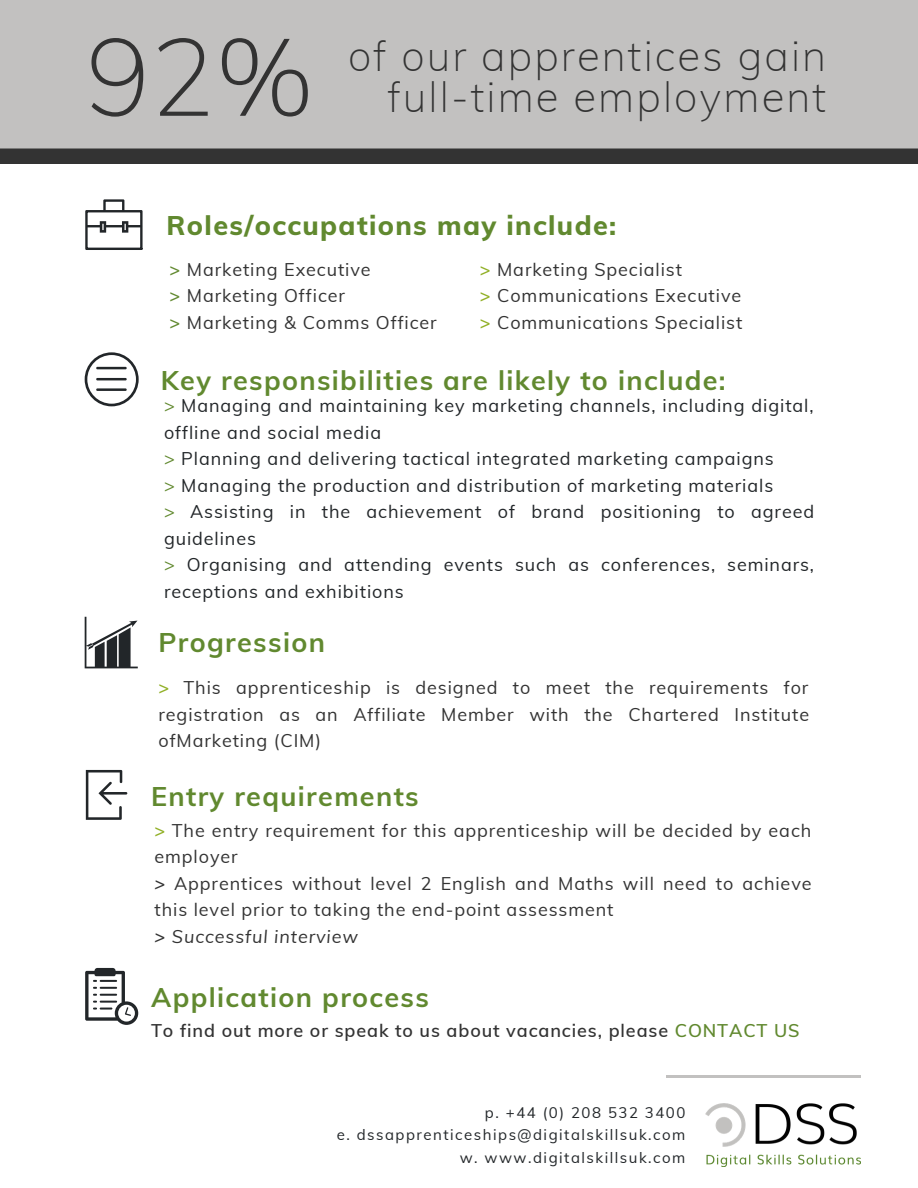
<style>
.page{position:relative;width:918px;height:1188px;background:#fff}
.page>*{position:absolute;margin:0;border:0;box-sizing:border-box;transform-origin:0 0}
.t1{font:200 108px "Muli";color:#333}
.t2{font:200 42px "Muli";letter-spacing:.05em;color:#333}
.t3{font:700 27px "Muli";letter-spacing:.05em;color:#61892f}
.t4{font:800 27px "Muli";letter-spacing:.05em;color:#61892f}
.t5{font:18px/26.5px "Muli";letter-spacing:.05em;color:#333}
.t6{font:18px/26.5px "Muli";letter-spacing:.05em;color:#222629}
.t7{font:600 18px "Muli";letter-spacing:.05em;color:#333}
.t8{font:15px/22.5px "Muli";letter-spacing:.1em;color:#222629;text-align:right}
.s1{font-weight:600;color:#61892f}
.s2{color:#61892f}
.s3{font-weight:600;color:#90af24}
.s4{font-weight:600;font-style:italic}
.s5{font-style:italic}
</style>
<div class="page">
<div style="left:0;top:0;width:918px;height:163px;background:#333"></div>
<div style="left:0;top:0;width:918px;height:149px;background:#c2c1c0"></div>
<hr style="left:666px;top:1075px;width:194px;height:3px;background:#c2c1c0">
<img style="left:705px;top:1103px;width:156px;height:63px">
<svg style="left:85px;top:199px;width:58px;height:51px"></svg>
<svg style="left:85px;top:352px;width:54px;height:54px"></svg>
<hr style="left:96px;top:378px;width:31px;height:2px;background:#222629;border-radius:2px">
<hr style="left:96px;top:367px;width:31px;height:2px;background:#222629;border-radius:2px">
<hr style="left:96px;top:388px;width:31px;height:3px;background:#222629;border-radius:2px">
<svg style="left:85px;top:617px;width:53px;height:51px"></svg>
<svg style="left:86px;top:770px;width:41px;height:50px"></svg>
<svg style="left:85px;top:968px;width:53px;height:57px"></svg>
<h1 class="t1" style="left:85px;top:7px;width:231px">92%</h1>
<h2 class="t2" style="left:348px;top:29px;width:479px">of our apprentices gain</h2>
<h2 class="t2" style="left:388px;top:70px;width:440px">full-time employment</h2>
<h3 class="t4" style="left:167px;top:208px;width:451px">Roles/occupations may include:</h3>
<p class="t5" style="left:170px;top:256px;width:269px"><span class="s1">&gt;</span> Marketing Executive<br><span class="s1">&gt;</span> Marketing Officer<br><span class="s1">&gt;</span> Marketing &amp; Comms Officer</p>
<h3 class="t3" style="left:161px;top:363px;width:566px">Key responsibilities are likely to include:</h3>
<p class="t6" style="left:164px;top:392px;width:652px"><span class="s2">&gt;</span> Managing and maintaining key marketing channels, including digital, offline and social media<br><span class="s2">&gt;</span> Planning and delivering tactical integrated marketing campaigns<br><span class="s2">&gt;</span> Managing the production and distribution of marketing materials<br><span class="s2">&gt;</span> Assisting in the achievement of brand positioning to agreed guidelines<br><span class="s2">&gt;</span> Organising and attending events such as conferences, seminars, receptions and exhibitions</p>
<h3 class="t3" style="left:159px;top:625px;width:168px">Progression</h3>
<p class="t5" style="left:159px;top:674px;width:652px;text-align:justify"><span class="s3">&gt;</span> This apprenticeship is designed to meet the requirements for registration as an Affiliate Member with the Chartered Institute ofMarketing (CIM)</p>
<h3 class="t3" style="left:151px;top:778px;width:269px">Entry requirements</h3>
<p class="t5" style="left:155px;top:817px;width:659px"><span class="s3">&gt;</span> The entry requirement for this apprenticeship will be decided by each employer<br><span class="s4">&gt;</span> Apprentices without level 2 English and Maths will need to achieve this level prior to taking the end-point assessment<br><span class="s4">&gt;</span> <span class="s5">Successful interview</span></p>
<p class="t5" style="left:480px;top:256px;width:264px"><span class="s3">&gt;</span> Marketing Specialist<br><span class="s3">&gt;</span> Communications Executive <span class="s3">&gt;</span> Communications Specialist</p>
<h3 class="t3" style="left:151px;top:980px;width:279px">Application process</h3>
<p class="t7" style="left:151px;top:1019px;width:650px">To find out more or speak to us about vacancies, please <span class="s2">CONTACT US</span></p>
<p class="t8" style="left:337px;top:1101px;width:350px">p. +44 (0) 208 532 3400<br>e. dssapprenticeships@digitalskillsuk.com w. www.digitalskillsuk.com</p>
</div>
